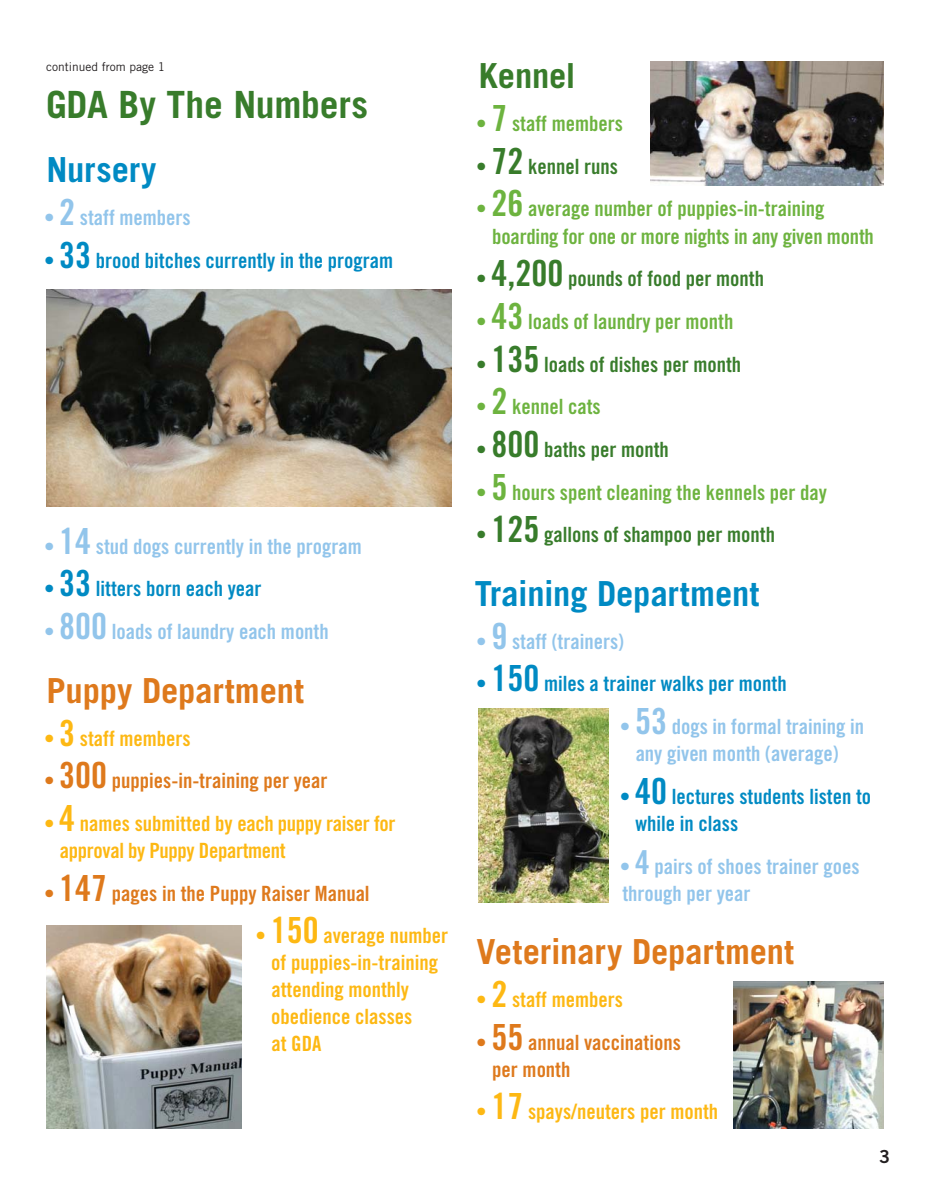
<style>
.page{position:relative;width:930px;height:1202px;background:#fff}
.page>*{position:absolute;margin:0;border:0;box-sizing:border-box;transform-origin:0 0}
.t1{font:700 37.5px "Trade Gothic";letter-spacing:-.005em;color:#387c2b}
.t2{font:700 34.5px "Trade Gothic";color:#de791c}
.t3{font:700 34.5px "Trade Gothic";letter-spacing:-.005em;color:#008ac3}
.t4{font:700 34.5px "Trade Gothic";letter-spacing:-.005em;color:#387c2b}
.t5{font:21px/27px "Trade Gothic Bold Cond Twenty";color:#fdb813}
.t6{font:21px/27px "Trade Gothic Bold Cond Twenty";color:#92c5eb;text-align:center}
.t7{font:21px/27px "Trade Gothic Bold Cond Twenty";color:#6db33f}
.t8{font:21px/27px "Trade Gothic Bold Cond Twenty";color:#008ac3}
.t9{font:21px "Trade Gothic Bold Cond Twenty";color:#387c2b}
.t10{font:21px/27px "Trade Gothic Bold Cond Twenty";color:#de791c}
.t11{font:18px "Trade Gothic Bold Two";color:#231f20}
.t12{font:12px "Trade Gothic";color:#231f20}
.s1{font-size:36px}
.s2{font-size:33px}
</style>
<div class="page">
<img style="left:650px;top:61px;width:233px;height:125px">
<img style="left:733px;top:981px;width:150px;height:147px">
<img style="left:46px;top:289px;width:405px;height:217px">
<img style="left:46px;top:925px;width:195px;height:203px">
<img style="left:478px;top:708px;width:130px;height:194px">
<p class="t12" style="left:46px;top:62px;width:120px">continued from page 1</p>
<h1 class="t1" style="left:46px;top:91px;width:323px">GDA By The Numbers</h1>
<h2 class="t3" style="left:46px;top:157px;width:112px">Nursery</h2>
<p class="t6" style="left:44px;top:206px;width:148px">• <span class="s1">2</span> staff members</p>
<p class="t8" style="left:44px;top:248px;width:351px">• <span class="s1">33</span> brood bitches currently in the program</p>
<p class="t6" style="left:44px;top:534px;width:319px">• <span class="s1">14</span> stud dogs currently in the program</p>
<p class="t8" style="left:44px;top:577px;width:219px">• <span class="s1">33</span> litters born each year</p>
<p class="t6" style="left:44px;top:619px;width:286px">• <span class="s1">800</span> loads of laundry each month</p>
<h2 class="t2" style="left:46px;top:677px;width:259px">Puppy Department</h2>
<p class="t5" style="left:44px;top:726px;width:148px">• <span class="s1">3</span> staff members</p>
<p class="t10" style="left:44px;top:768px;width:285px">• <span class="s1">300</span> puppies-in-training per year</p>
<p class="t5" style="left:60px;top:811px;width:337px;text-indent:-16px">• <span class="s1">4</span> names submitted by each puppy raiser for approval by Puppy Department</p>
<p class="t10" style="left:44px;top:881px;width:327px">• <span class="s1">147</span> pages in the Puppy Raiser Manual</p>
<p class="t5" style="left:271px;top:923px;width:178px;text-indent:-16px">• <span class="s1">150</span> average number of puppies-in-training attending monthly obedience classes<br>at GDA</p>
<h2 class="t4" style="left:479px;top:63px;width:98px">Kennel</h2>
<p class="t7" style="left:476px;top:112px;width:148px">• <span class="s1">7</span> staff members</p>
<p class="t9" style="left:476px;top:159px;width:143px">• <span class="s1">72</span> kennel runs</p>
<p class="t7" style="left:492px;top:197px;width:383px;text-indent:-16px">• <span class="s1">26</span> average number of puppies-in-training boarding for one or more nights in any given month</p>
<p class="t9" style="left:476px;top:271px;width:289px">• <span class="s1">4,200</span> pounds of food per month</p>
<p class="t7" style="left:476px;top:309px;width:258px">• <span class="s1">43</span> loads of laundry per month</p>
<p class="t9" style="left:476px;top:356px;width:266px">• <span class="s1">135</span> loads of dishes per month</p>
<p class="t7" style="left:476px;top:395px;width:126px">• <span class="s1">2</span> kennel cats</p>
<p class="t9" style="left:476px;top:441px;width:194px">• <span class="s1">800</span> baths per month</p>
<p class="t7" style="left:476px;top:480px;width:352px">• <span class="s1">5</span> hours spent cleaning the kennels per day</p>
<p class="t9" style="left:476px;top:527px;width:300px">• <span class="s1">125</span> gallons of shampoo per month</p>
<h2 class="t3" style="left:474px;top:581px;width:286px">Training Department</h2>
<p class="t6" style="left:476px;top:629px;width:149px">• <span class="s1">9</span> staff (trainers)</p>
<p class="t8" style="left:476px;top:672px;width:312px">• <span class="s1">150</span> miles a trainer walks per month</p>
<p class="t6" style="left:619px;top:714px;width:246px">• <span class="s1">53</span> dogs in formal training in any given month (average)</p>
<p class="t8" style="left:635px;top:784px;width:237px;text-indent:-16px">• <span class="s1">40</span> lectures students listen to while in class</p>
<p class="t6" style="left:619px;top:854px;width:241px;text-align:left">• <span class="s2">4</span> pairs of shoes trainer goes through per year</p>
<h2 class="t2" style="left:476px;top:939px;width:319px">Veterinary Department</h2>
<p class="t5" style="left:476px;top:987px;width:148px">• <span class="s1">2</span> staff members</p>
<p class="t10" style="left:492px;top:1030px;width:190px;text-indent:-16px">• <span class="s1">55</span> annual vaccinations per month</p>
<p class="t5" style="left:476px;top:1099px;width:243px">• <span class="s1">17</span> spays/neuters per month</p>
<p class="t11" style="left:879px;top:1149px;width:12px">3</p>
</div>
